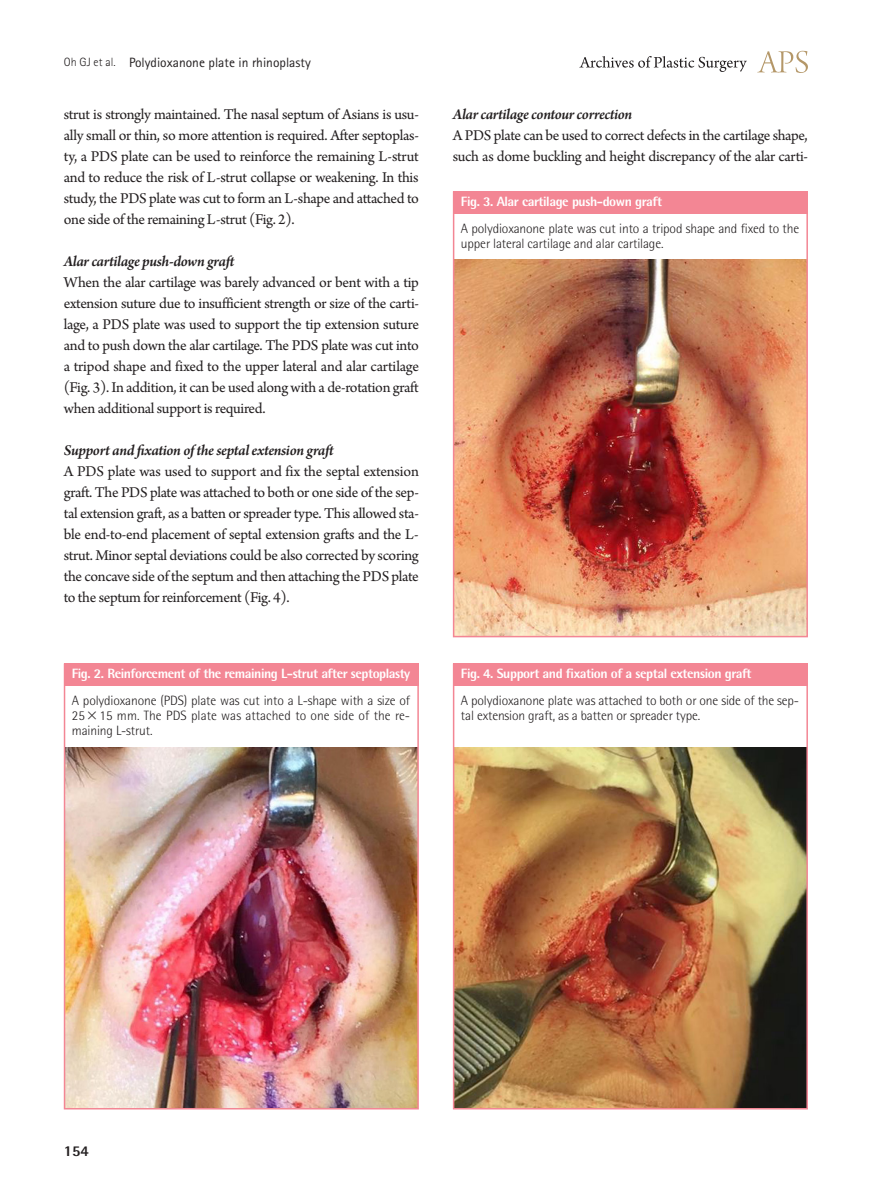
<style>
.page{position:relative;width:893px;height:1191px;background:#fff}
.page>*{position:absolute;margin:0;border:0;box-sizing:border-box;transform-origin:0 0}
.본문_0{font:15.75px/21px "Arno Pro";letter-spacing:-.02em;color:#231f20;text-align:justify}
.소제목{font:italic 600 15.75px "Arno Pro";letter-spacing:-.025em;color:#231f20}
.t1{font:800 15px "Rotis Semi Sans Std";color:#231f20}
.그림설명{font:300 13.5px/15px "Rotis Semi Sans Std";letter-spacing:-.01em;color:#231f20}
.표그림제목{font:800 13.5px "Rotis Semi Sans Std";letter-spacing:-.03em;color:#fff}
.하시라_제목{font:13.5px "Rotis Sans Serif Std";color:#231f20}
.s1{font-weight:300;font-size:12px}
.s2{font-family:"Dotum";font-weight:400}
</style>
<div class="page">
<svg style="left:757px;top:51px;width:51px;height:22px"></svg>
<svg style="left:579px;top:56px;width:168px;height:16px"></svg>
<img style="left:67px;top:747px;width:349px;height:359px">
<div style="left:64px;top:663px;width:354px;height:23px;background:#f38694"></div>
<div style="left:64px;top:663px;width:355px;height:446px;border:2px solid #f38694"></div>
<img style="left:456px;top:747px;width:349px;height:359px">
<img style="left:456px;top:260px;width:349px;height:374px">
<div style="left:453px;top:663px;width:354px;height:23px;background:#f38694"></div>
<div style="left:453px;top:191px;width:354px;height:23px;background:#f38694"></div>
<div style="left:453px;top:663px;width:355px;height:446px;border:2px solid #f38694"></div>
<div style="left:453px;top:191px;width:355px;height:446px;border:2px solid #f38694"></div>
<p class="하시라_제목" style="left:64px;top:54px;width:248px"><span class="s1">Oh GJ et al.</span> Polydioxanone plate in rhinoplasty</p>
<p class="본문_0" style="left:64px;top:105px;width:357px">strut is strongly maintained. The nasal septum of Asians is usu&shy;ally small or thin, so more attention is required. After septoplas&shy;ty, a PDS plate can be used to reinforce the remaining L-strut and to reduce the risk of L-strut collapse or weakening. In this study, the PDS plate was cut to form an L-shape and attached to one side of the remaining L-strut (Fig. 2).</p>
<p class="소제목" style="left:64px;top:252px;width:175px">Alar cartilage push-down graft</p>
<p class="본문_0" style="left:64px;top:273px;width:357px">When the alar cartilage was barely advanced or bent with a tip extension suture due to insufficient strength or size of the carti&shy;lage, a PDS plate was used to support the tip extension suture and to push down the alar cartilage. The PDS plate was cut into a tripod shape and fixed to the upper lateral and alar cartilage (Fig. 3). In addition, it can be used along with a de-rotation graft when additional support is required.</p>
<p class="소제목" style="left:64px;top:441px;width:274px">Support and fixation of the septal extension graft</p>
<p class="본문_0" style="left:64px;top:462px;width:357px">A PDS plate was used to support and fix the septal extension graft. The PDS plate was attached to both or one side of the sep&shy;tal extension graft, as a batten or spreader type. This allowed sta&shy;ble end-to-end placement of septal extension grafts and the L&shy;strut. Minor septal deviations could be also corrected by scoring the concave side of the septum and then attaching the PDS plate to the septum for reinforcement (Fig. 4).</p>
<p class="소제목" style="left:453px;top:105px;width:181px">Alar cartilage contour correction</p>
<p class="본문_0" style="left:453px;top:126px;width:357px">A PDS plate can be used to correct defects in the cartilage shape, such as dome buckling and height discrepancy of the alar carti-</p>
<p class="표그림제목" style="left:461px;top:193px;width:203px">Fig. 3. Alar cartilage push-down graft</p>
<p class="그림설명" style="left:461px;top:221px;width:340px">A polydioxanone plate was cut into a tripod shape and fixed to the upper lateral cartilage and alar cartilage.</p>
<p class="표그림제목" style="left:72px;top:665px;width:340px">Fig. 2. Reinforcement of the remaining L-strut after septoplasty</p>
<p class="표그림제목" style="left:461px;top:665px;width:292px">Fig. 4. Support and fixation of a septal extension graft</p>
<p class="그림설명" style="left:72px;top:693px;width:340px;text-align:justify">A polydioxanone (PDS) plate was cut into a L-shape with a size of 25<span class="s2">×</span>15 mm. The PDS plate was attached to one side of the re&shy;maining L-strut.</p>
<p class="그림설명" style="left:461px;top:693px;width:340px">A polydioxanone plate was attached to both or one side of the sep&shy;tal extension graft, as a batten or spreader type.</p>
<p class="t1" style="left:64px;top:1141px;width:27px">154</p>
</div>
